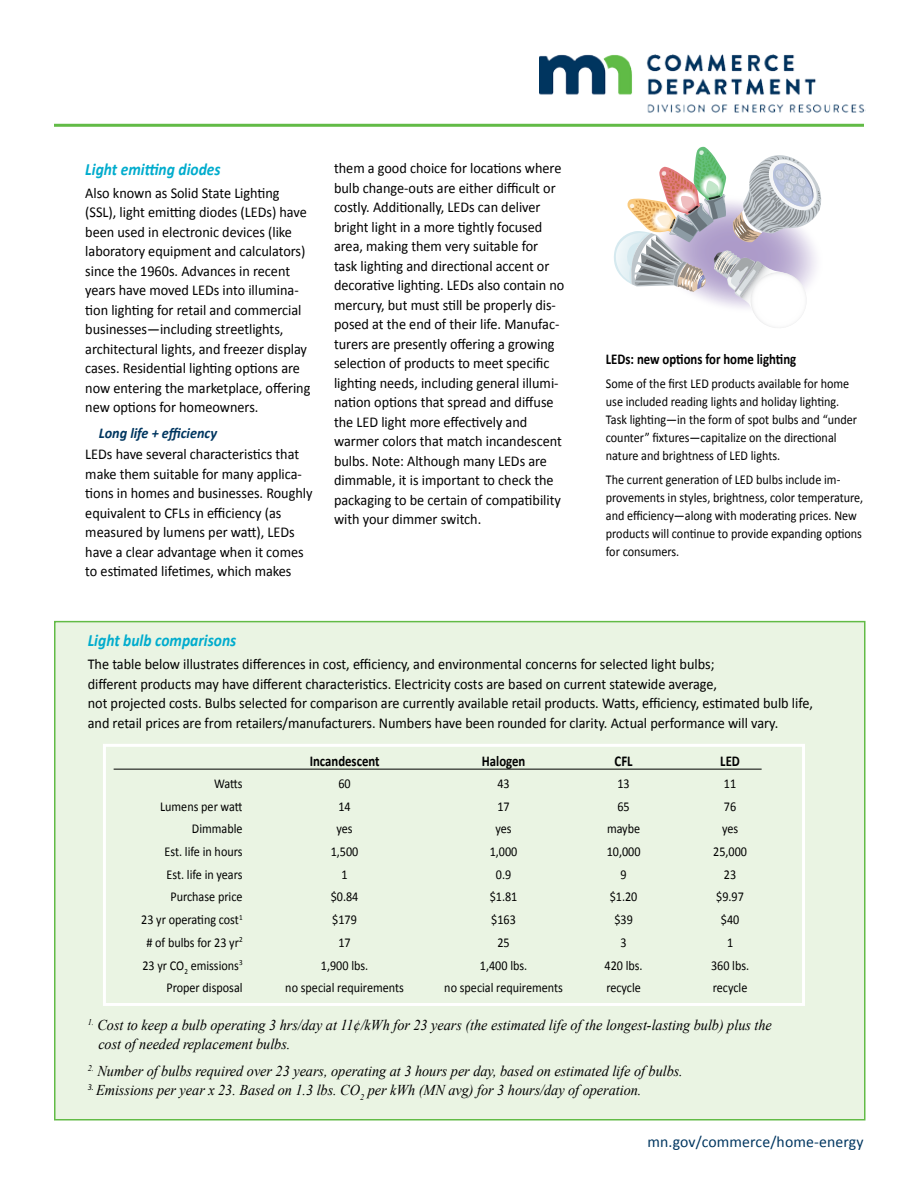
<style>
.page{position:relative;width:918px;height:1188px;background:#fff}
.page>*{position:absolute;margin:0;border:0;box-sizing:border-box;transform-origin:0 0}
.t1{font:italic 700 17.25px "Calibri";color:#00accd;scale:.9 1}
.t2{font:15.75px "Calibri";letter-spacing:.01em;color:#003660}
.t3{font:15px/19.5px "Calibri";color:#000;scale:.95 1}
.t4{font:italic 15px/19.5px "Times New Roman";color:#000;scale:.95 1}
.t5{font:700 15px "Calibri";color:#000;scale:.85 1}
.t6{font:italic 700 15px "Calibri";letter-spacing:-.005em;color:#003660;scale:.95 1}
.t7{font:13.5px/18px "Calibri";color:#000;scale:.9 1}
</style>
<div class="page">
<img style="left:540px;top:54px;width:326px;height:59px">
<hr style="left:54px;top:124px;width:810px;height:3px;background:#62bb46">
<svg style="left:614px;top:147px;width:208px;height:181px"></svg>
<div style="left:54px;top:621px;width:812px;height:499px;background:#eaf4e3;border:2px solid #62bb46"></div>
<hr style="left:114px;top:769px;width:648px;height:1px;background:#000">
<div style="left:103px;top:744px;width:702px;height:262px;border:3px solid #fff"></div>
<p class="t1" style="left:85px;top:158px;width:152px">Light emitting diodes</p>
<p class="t3" style="left:85px;top:183px;width:239px">Also known as Solid State Lighting (SSL), light emitting diodes (LEDs) have been used in electronic devices (like laboratory equipment and calculators) since the 1960s. Advances in recent years have moved LEDs into illumina&shy;tion lighting for retail and commercial businesses—including streetlights, architectural lights, and freezer display cases. Residential lighting options are now entering the marketplace, offering new options for homeowners.</p>
<p class="t6" style="left:99px;top:424px;width:126px">Long life + efficiency</p>
<p class="t3" style="left:85px;top:444px;width:241px">LEDs have several characteristics that make them suitable for many applica&shy;tions in homes and businesses. Roughly equivalent to CFLs in efficiency (as measured by lumens per watt), LEDs have a clear advantage when it comes to estimated lifetimes, which makes</p>
<p class="t3" style="left:334px;top:159px;width:244px">them a good choice for locations where bulb change-outs are either difficult or costly. Additionally, LEDs can deliver bright light in a more tightly focused area, making them very suitable for task lighting and directional accent or decorative lighting. LEDs also contain no mercury, but must still be properly dis&shy;posed at the end of their life. Manufac&shy;turers are presently offering a growing selection of products to meet specific lighting needs, including general illumi&shy;nation options that spread and diffuse the LED light more effectively and warmer colors that match incandescent bulbs. Note: Although many LEDs are dimmable, it is important to check the packaging to be certain of compatibility with your dimmer switch.</p>
<p class="t5" style="left:606px;top:350px;width:225px">LEDs: new options for home lighting</p>
<p class="t7" style="left:606px;top:374px;width:281px">Some of the first LED products available for home use included reading lights and holiday lighting.<br>Task lighting—in the form of spot bulbs and “under counter” fixtures—capitalize on the directional nature and brightness of LED lights.</p>
<p class="t7" style="left:606px;top:471px;width:288px">The current generation of LED bulbs include im&shy;provements in styles, brightness, color temperature, and efficiency—along with moderating prices. New products will continue to provide expanding options for consumers.</p>
<p class="t1" style="left:88px;top:630px;width:167px">Light bulb comparisons</p>
<p class="t3" style="left:88px;top:654px;width:765px">The table below illustrates differences in cost, efficiency, and environmental concerns for selected light bulbs;<br>different products may have different characteristics. Electricity costs are based on current statewide average,<br>not projected costs. Bulbs selected for comparison are currently available retail products. Watts, efficiency, estimated bulb life, and retail prices are from retailers/manufacturers. Numbers have been rounded for clarity. Actual performance will vary.</p>
<p class="t5" style="left:310px;top:752px;width:84px">Incandescent</p>
<p class="t5" style="left:482px;top:752px;width:53px">Halogen</p>
<p class="t5" style="left:615px;top:752px;width:23px">CFL</p>
<p class="t5" style="left:720px;top:752px;width:25px">LED</p>
<p class="t7" style="left:214px;top:774px;width:33px">Watts</p>
<p class="t7" style="left:338px;top:774px;width:15px">60</p>
<p class="t7" style="left:497px;top:774px;width:15px">43</p>
<p class="t7" style="left:617px;top:774px;width:15px">13</p>
<p class="t7" style="left:724px;top:774px;width:15px">11</p>
<p class="t7" style="left:160px;top:797px;width:93px">Lumens per watt</p>
<p class="t7" style="left:338px;top:797px;width:15px">14</p>
<p class="t7" style="left:497px;top:797px;width:15px">17</p>
<p class="t7" style="left:617px;top:797px;width:15px">65</p>
<p class="t7" style="left:724px;top:797px;width:15px">76</p>
<p class="t7" style="left:192px;top:820px;width:58px">Dimmable</p>
<p class="t7" style="left:337px;top:820px;width:19px">yes</p>
<p class="t7" style="left:496px;top:820px;width:19px">yes</p>
<p class="t7" style="left:607px;top:820px;width:38px">maybe</p>
<p class="t7" style="left:722px;top:820px;width:19px">yes</p>
<p class="t7" style="left:165px;top:843px;width:88px">Est. life in hours</p>
<p class="t7" style="left:331px;top:843px;width:32px">1,500</p>
<p class="t7" style="left:490px;top:843px;width:32px">1,000</p>
<p class="t7" style="left:607px;top:843px;width:39px">10,000</p>
<p class="t7" style="left:713px;top:843px;width:39px">25,000</p>
<p class="t7" style="left:166px;top:865px;width:86px">Est. life in years</p>
<p class="t7" style="left:342px;top:865px;width:8px">1</p>
<p class="t7" style="left:496px;top:865px;width:19px">0.9</p>
<p class="t7" style="left:621px;top:865px;width:8px">9</p>
<p class="t7" style="left:724px;top:865px;width:15px">23</p>
<p class="t7" style="left:170px;top:888px;width:82px">Purchase price</p>
<p class="t7" style="left:331px;top:888px;width:32px">$0.84</p>
<p class="t7" style="left:490px;top:888px;width:32px">$1.81</p>
<p class="t7" style="left:610px;top:888px;width:32px">$1.20</p>
<p class="t7" style="left:716px;top:888px;width:32px">$9.97</p>
<p class="t7" style="left:141px;top:911px;width:114px">23 yr operating cost<sup>1</sup></p>
<p class="t7" style="left:332px;top:911px;width:29px">$179</p>
<p class="t7" style="left:491px;top:911px;width:29px">$163</p>
<p class="t7" style="left:614px;top:911px;width:22px">$39</p>
<p class="t7" style="left:721px;top:911px;width:22px">$40</p>
<p class="t7" style="left:146px;top:934px;width:108px"># of bulbs for 23 yr<sup>2</sup></p>
<p class="t7" style="left:338px;top:934px;width:15px">17</p>
<p class="t7" style="left:497px;top:934px;width:15px">25</p>
<p class="t7" style="left:621px;top:934px;width:8px">3</p>
<p class="t7" style="left:727px;top:934px;width:8px">1</p>
<p class="t7" style="left:142px;top:956px;width:113px">23 yr CO<sub>2</sub> emissions<sup>3</sup></p>
<p class="t7" style="left:321px;top:956px;width:54px">1,900 lbs.</p>
<p class="t7" style="left:480px;top:956px;width:54px">1,400 lbs.</p>
<p class="t7" style="left:605px;top:956px;width:44px">420 lbs.</p>
<p class="t7" style="left:711px;top:956px;width:44px">360 lbs.</p>
<p class="t7" style="left:166px;top:979px;width:86px">Proper disposal</p>
<p class="t7" style="left:285px;top:979px;width:133px">no special requirements</p>
<p class="t7" style="left:444px;top:979px;width:133px">no special requirements</p>
<p class="t7" style="left:606px;top:979px;width:40px">recycle</p>
<p class="t7" style="left:713px;top:979px;width:40px">recycle</p>
<p class="t4" style="left:98px;top:1015px;width:710px;text-indent:-11px"><sup>1.</sup> Cost to keep a bulb operating 3 hrs/day at 11¢/kWh for 23 years (the estimated life of the longest-lasting bulb) plus the cost of needed replacement bulbs.</p>
<p class="t4" style="left:88px;top:1060px;width:628px"><sup>2.</sup> Number of bulbs required over 23 years, operating at 3 hours per day, based on estimated life of bulbs.</p>
<p class="t4" style="left:88px;top:1080px;width:584px"><sup>3.</sup> Emissions per year x 23. Based on 1.3 lbs. CO<sub>2</sub> per kWh (MN avg) for 3 hours/day of operation.</p>
<p class="t2" style="left:647px;top:1132px;width:218px">mn.gov/commerce/home-energy</p>
</div>
